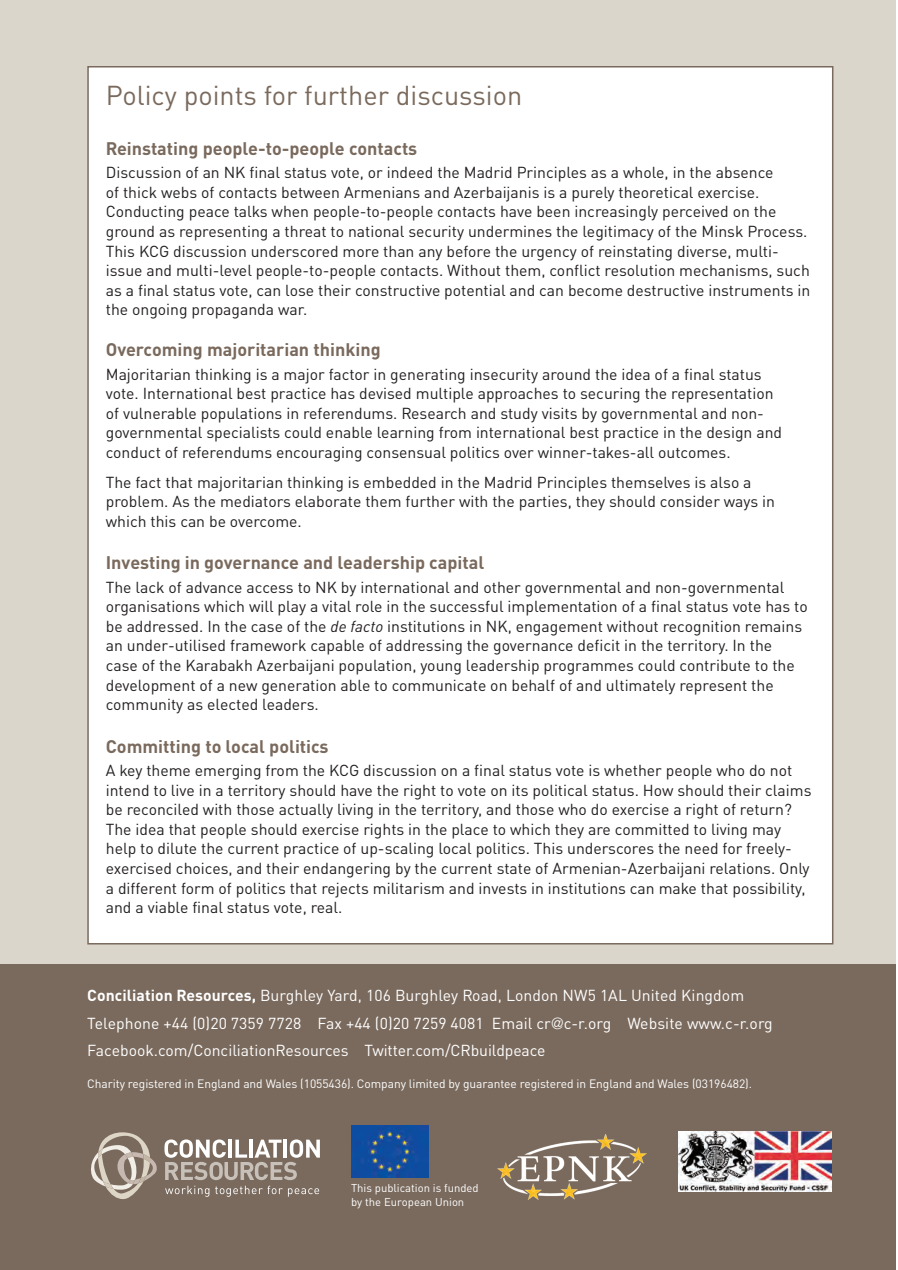
<style>
.page{position:relative;width:898px;height:1270px;background:#fff}
.page>*{position:absolute;margin:0;border:0;box-sizing:border-box;transform-origin:0 0}
.cover_-_subtitle{font:27px "DIN Pro";color:#7a6a5d}
._1__number_heads_12{font:700 18px "DIN Pro";color:#7a6a5d}
.Normal_wrd_4{font:15.75px/19.5px "DIN Pro";color:#231f20}
.t1{font:15.75px "DIN Pro";letter-spacing:.005em;color:#fff}
.t2{font:12px "DIN Pro";letter-spacing:-.005em;color:#fff}
.t3{font:11.25px/14.1px "DIN Pro";color:#fff}
.s1{font-style:italic}
.s2{font-weight:700}
.s3{font-family:"Helvetica Neue LT";font-weight:300}
</style>
<div class="page">
<div style="left:0;top:0;width:895px;height:1269px;background:#dad6cc"></div>
<div style="left:0;top:963px;width:895px;height:306px;background:#7a6a5d"></div>
<img style="left:351px;top:1125px;width:77px;height:52px">
<svg style="left:164px;top:1139px;width:156px;height:57px"></svg>
<svg style="left:91px;top:1132px;width:66px;height:66px"></svg>
<img style="left:497px;top:1134px;width:149px;height:65px">
<img style="left:678px;top:1131px;width:153px;height:60px">
<div style="left:88px;top:67px;width:744px;height:876px;background:#fff"></div>
<p class="cover_-_subtitle" style="left:106px;top:74px;width:418px">Policy points for further discussion</p>
<p class="_1__number_heads_12" style="left:106px;top:133px;width:313px">Reinstating people-to-people contacts</p>
<p class="Normal_wrd_4" style="left:106px;top:161px;width:706px">Discussion of an NK final status vote, or indeed the Madrid Principles as a whole, in the absence<br>of thick webs of contacts between Armenians and Azerbaijanis is a purely theoretical exercise.<br>Conducting peace talks when people-to-people contacts have been increasingly perceived on the ground as representing a threat to national security undermines the legitimacy of the Minsk Process.<br>This KCG discussion underscored more than any before the urgency of reinstating diverse, multi&shy;issue and multi-level people-to-people contacts. Without them, conflict resolution mechanisms, such as a final status vote, can lose their constructive potential and can become destructive instruments in the ongoing propaganda war.</p>
<p class="_1__number_heads_12" style="left:106px;top:334px;width:276px">Overcoming majoritarian thinking</p>
<p class="Normal_wrd_4" style="left:106px;top:363px;width:677px">Majoritarian thinking is a major factor in generating insecurity around the idea of a final status vote. International best practice has devised multiple approaches to securing the representation of vulnerable populations in referendums. Research and study visits by governmental and non&shy;governmental specialists could enable learning from international best practice in the design and conduct of referendums encouraging consensual politics over winner-takes-all outcomes.</p>
<p class="Normal_wrd_4" style="left:106px;top:470px;width:670px">The fact that majoritarian thinking is embedded in the Madrid Principles themselves is also a problem. As the mediators elaborate them further with the parties, they should consider ways in which this can be overcome.</p>
<p class="_1__number_heads_12" style="left:106px;top:547px;width:380px">Investing in governance and leadership capital</p>
<p class="Normal_wrd_4" style="left:106px;top:576px;width:703px">The lack of advance access to NK by international and other governmental and non-governmental organisations which will play a vital role in the successful implementation of a final status vote has to be addressed. In the case of the <span class="s1">de facto</span> institutions in NK, engagement without recognition remains an under-utilised framework capable of addressing the governance deficit in the territory. In the case of the Karabakh Azerbaijani population, young leadership programmes could contribute to the development of a new generation able to communicate on behalf of and ultimately represent the community as elected leaders.</p>
<p class="_1__number_heads_12" style="left:106px;top:731px;width:224px">Committing to local politics</p>
<p class="Normal_wrd_4" style="left:106px;top:759px;width:707px">A key theme emerging from the KCG discussion on a final status vote is whether people who do not intend to live in a territory should have the right to vote on its political status. How should their claims be reconciled with those actually living in the territory, and those who do exercise a right of return?<br>The idea that people should exercise rights in the place to which they are committed to living may help to dilute the current practice of up-scaling local politics. This underscores the need for freely&shy;exercised choices, and their endangering by the current state of Armenian-Azerbaijani relations. Only a different form of politics that rejects militarism and invests in institutions can make that possibility, and a viable final status vote, real.</p>
<p class="t1" style="left:87px;top:983px;width:658px"><span class="s2">Conciliation Resources,</span> Burghley Yard, 106 Burghley Road, London NW5 1AL United Kingdom</p>
<p class="t1" style="left:87px;top:1010px;width:687px">Telephone +44 (0)20 7359 7728 Fax +44 (0)20 7259 4081 Email cr<span class="s3">@</span>c-r.org Website www.c-r.org</p>
<p class="t1" style="left:87px;top:1037px;width:459px">Facebook.com/ConciliationResources Twitter.com/CRbuildpeace</p>
<p class="t2" style="left:87px;top:1073px;width:666px">Charity registered in England and Wales (1055436). Company limited by guarantee registered in England and Wales (03196482).</p>
<p class="t3" style="left:351px;top:1179px;width:129px">This publication is funded by the European Union</p>
</div>
